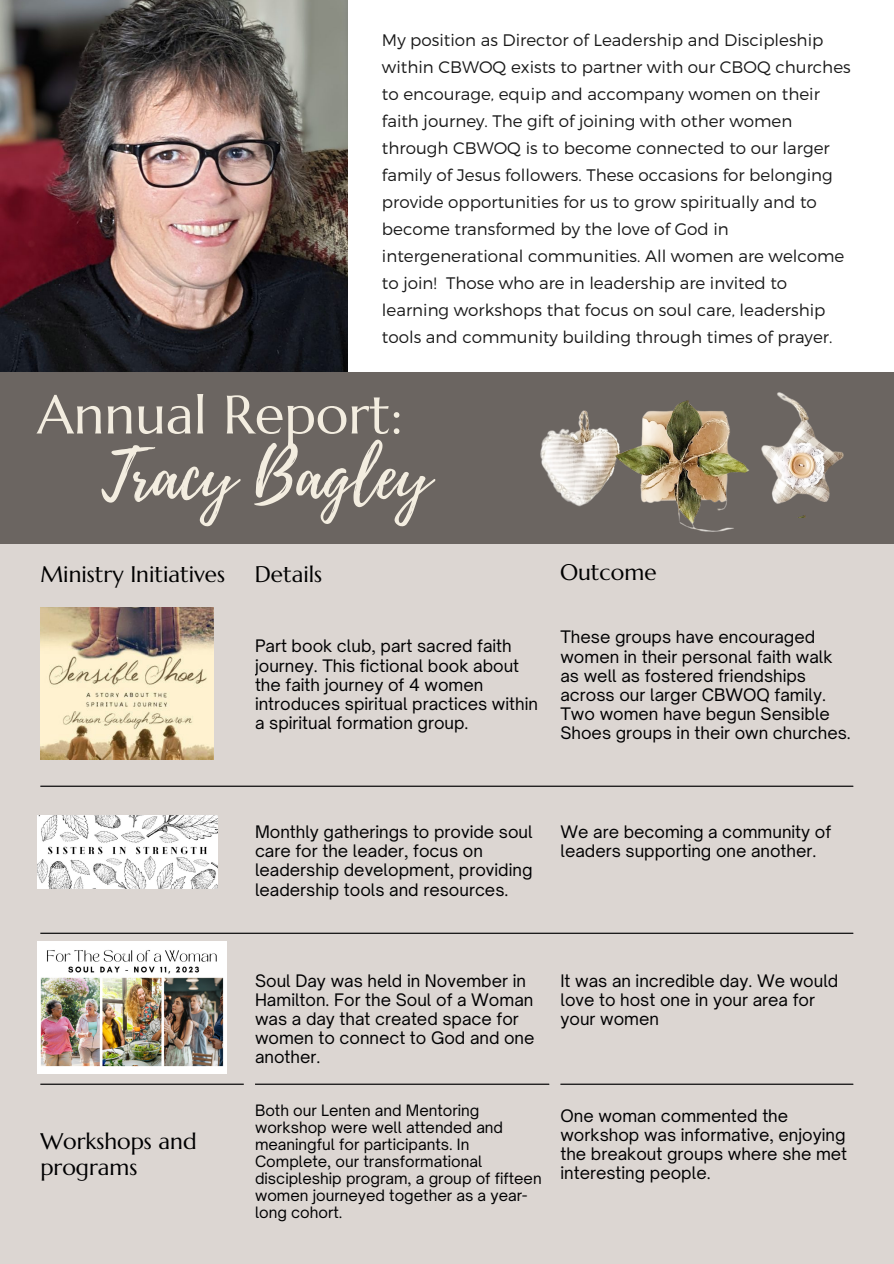
<style>
.page{position:relative;width:894px;height:1264px;background:#fff}
.page>*{position:absolute;margin:0;border:0;box-sizing:border-box;transform-origin:0 0}
.t1{font:65.55px "Playlist Script";color:#f3ede0}
.t2{font:54px "Marcellus";color:#f3ede0}
.t3{font:22.5px "Marcellus";color:#000}
.t4{font:22.5px/25.8px "Marcellus";color:#000001}
.t5{font:300 16.65px/27px "Montserrat";color:#191919}
.t6{font:16.5px/19.2px "Open Sauce One";color:#000001}
.t7{font:15px/16.8px "Open Sauce One";color:#000001}
</style>
<div class="page">
<div style="left:0;top:487px;width:893px;height:776px;background:#dcd6d2"></div>
<img style="left:0;top:0;width:348px;height:372px">
<div style="left:0;top:372px;width:893px;height:171px;background:#6b6561"></div>
<hr style="left:40px;top:785px;width:813px;height:1px;background:#000001">
<hr style="left:40px;top:932px;width:813px;height:1px;background:#000001">
<hr style="left:40px;top:1083px;width:204px;height:1px;background:#000001">
<hr style="left:255px;top:1083px;width:294px;height:1px;background:#000001">
<hr style="left:560px;top:1083px;width:293px;height:1px;background:#000001">
<img style="left:40px;top:607px;width:174px;height:152px">
<img style="left:37px;top:815px;width:180px;height:73px">
<img style="left:761px;top:392px;width:83px;height:125px">
<img style="left:479px;top:400px;width:276px;height:144px">
<img style="left:37px;top:941px;width:189px;height:132px">
<p class="t5" style="left:382px;top:25px;width:470px">My position as Director of Leadership and Discipleship within CBWOQ exists to partner with our CBOQ churches to encourage, equip and accompany women on their faith journey. The gift of joining with other women through CBWOQ is to become connected to our larger family of Jesus followers. These occasions for belonging provide opportunities for us to grow spiritually and to become transformed by the love of God in intergenerational communities. All women are welcome to join! Those who are in leadership are invited to learning workshops that focus on soul care, leadership tools and community building through times of prayer.</p>
<h2 class="t2" style="left:37px;top:381px;width:367px">Annual Report:</h2>
<h1 class="t1" style="left:101px;top:428px;width:330px">Tracy Bagley</h1>
<h3 class="t3" style="left:40px;top:560px;width:186px">Ministry Initiatives</h3>
<h3 class="t3" style="left:255px;top:560px;width:69px">Details</h3>
<h3 class="t3" style="left:560px;top:558px;width:98px">Outcome</h3>
<p class="t6" style="left:255px;top:636px;width:284px">Part book club, part sacred faith journey. This fictional book about the faith journey of 4 women introduces spiritual practices within a spiritual formation group.</p>
<p class="t6" style="left:560px;top:627px;width:292px">These groups have encouraged women in their personal faith walk as well as fostered friendships across our larger CBWOQ family.<br>Two women have begun Sensible<br>Shoes groups in their own churches.</p>
<p class="t6" style="left:255px;top:822px;width:279px">Monthly gatherings to provide soul care for the leader, focus on leadership development, providing leadership tools and resources.</p>
<p class="t6" style="left:560px;top:822px;width:272px">We are becoming a community of leaders supporting one another.</p>
<h3 class="t4" style="left:40px;top:1128px;width:158px">Workshops and programs</h3>
<p class="t6" style="left:255px;top:970px;width:281px">Soul Day was held in November in<br>Hamilton. For the Soul of a Woman was a day that created space for women to connect to God and one another.</p>
<p class="t6" style="left:560px;top:970px;width:279px">It was an incredible day. We would love to host one in your area for your women</p>
<p class="t7" style="left:255px;top:1102px;width:288px">Both our Lenten and Mentoring workshop were well attended and meaningful for participants. In<br>Complete, our transformational discipleship program, a group of fifteen women journeyed together as a year&shy;long cohort.</p>
<p class="t6" style="left:560px;top:1105px;width:288px">One woman commented the workshop was informative, enjoying the breakout groups where she met interesting people.</p>
</div>
